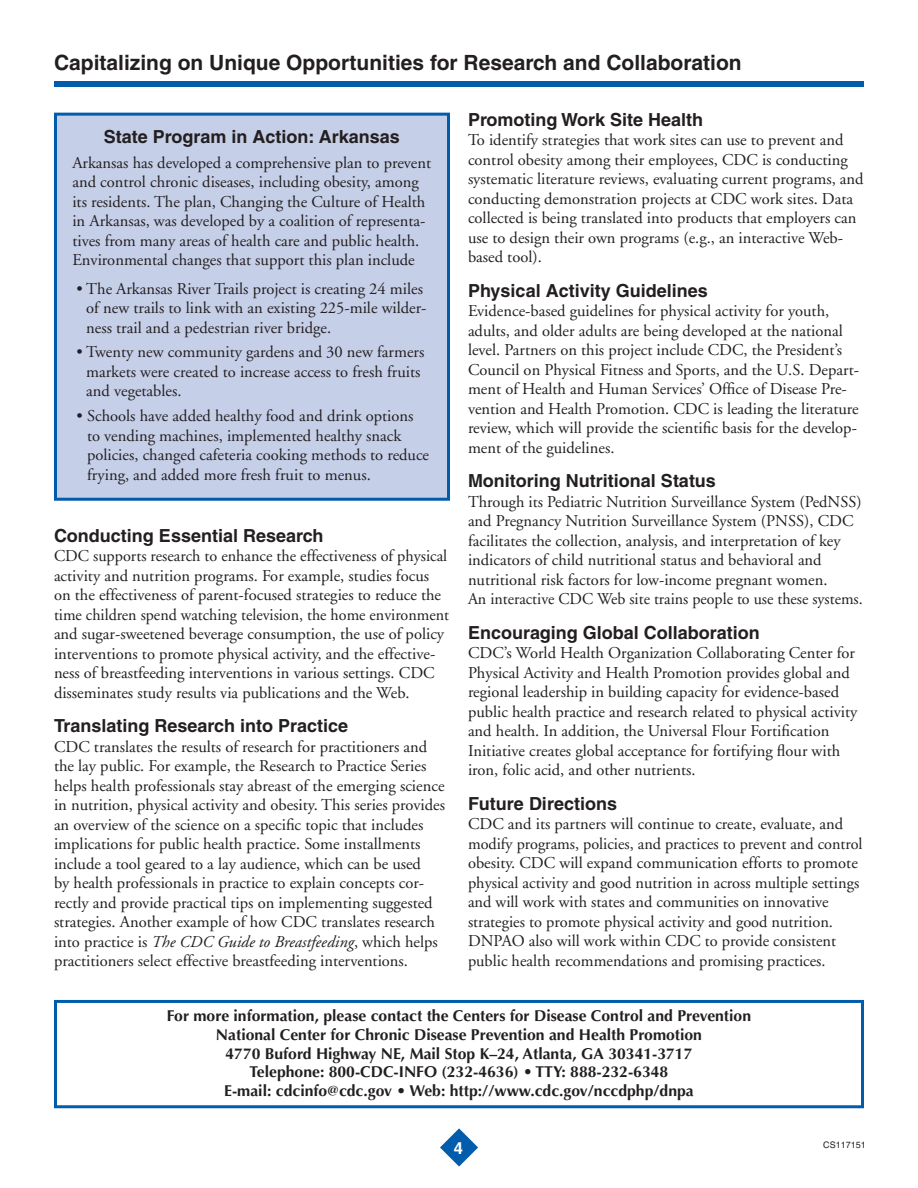
<style>
.page{position:relative;width:918px;height:1188px;background:#fff}
.page>*{position:absolute;margin:0;border:0;box-sizing:border-box;transform-origin:0 0}
.H1_Section_Title_Hea{font:700 21px "Helvetica";color:#231f20}
.H2_Section_Title_Hea{font:700 18px "Helvetica";color:#231f20}
.B1_Body_Copy{font:16.5px/19.5px "Adobe Garamond";color:#231f20}
.t1{font:700 16.5px "Helvetica";color:#fff}
.t2{font:700 15.75px/18.8px "Optima";color:#231f20;text-align:center}
.t3{font:9px "Helvetica";color:#231f20}
.s1{font-style:italic}
</style>
<div class="page">
<svg style="left:440px;top:1128px;width:38px;height:39px"></svg>
<div style="left:54px;top:1000px;width:810px;height:108px;border:3px solid #015dab"></div>
<div style="left:54px;top:81px;width:810px;height:6px;background:#015dab"></div>
<div style="left:56px;top:114px;width:392px;height:385px;background:#c6cfe8"></div>
<div style="left:54px;top:113px;width:396px;height:388px;border:3px solid #015dab"></div>
<p class="H1_Section_Title_Hea" style="left:54px;top:50px;width:689px">Capitalizing on Unique Opportunities for Research and Collaboration</p>
<p class="H2_Section_Title_Hea" style="left:468px;top:108px;width:237px">Promoting Work Site Health</p>
<p class="B1_Body_Copy" style="left:468px;top:131px;width:397px">To identify strategies that work sites can use to prevent and control obesity among their employees, CDC is conducting systematic literature reviews, evaluating current programs, and conducting demonstration projects at CDC work sites. Data collected is being translated into products that employers can use to design their own programs (e.g., an interactive Web&shy;based tool).</p>
<p class="H2_Section_Title_Hea" style="left:468px;top:279px;width:241px">Physical Activity Guidelines</p>
<p class="B1_Body_Copy" style="left:468px;top:302px;width:393px">Evidence-based guidelines for physical activity for youth, adults, and older adults are being developed at the national level. Partners on this project include CDC, the President’s Council on Physical Fitness and Sports, and the U.S. Depart&shy;ment of Health and Human Services’ Office of Disease Pre&shy;vention and Health Promotion. CDC is leading the literature review, which will provide the scientific basis for the develop&shy;ment of the guidelines.</p>
<p class="H2_Section_Title_Hea" style="left:468px;top:470px;width:250px">Monitoring Nutritional Status</p>
<p class="B1_Body_Copy" style="left:468px;top:492px;width:396px">Through its Pediatric Nutrition Surveillance System (PedNSS) and Pregnancy Nutrition Surveillance System (PNSS), CDC facilitates the collection, analysis, and interpretation of key indicators of child nutritional status and behavioral and nutritional risk factors for low-income pregnant women.<br>An interactive CDC Web site trains people to use these systems.</p>
<p class="H2_Section_Title_Hea" style="left:468px;top:621px;width:293px">Encouraging Global Collaboration</p>
<p class="B1_Body_Copy" style="left:468px;top:644px;width:391px">CDC’s World Health Organization Collaborating Center for Physical Activity and Health Promotion provides global and regional leadership in building capacity for evidence-based public health practice and research related to physical activity and health. In addition, the Universal Flour Fortification Initiative creates global acceptance for fortifying flour with iron, folic acid, and other nutrients.</p>
<p class="H2_Section_Title_Hea" style="left:468px;top:792px;width:151px">Future Directions</p>
<p class="B1_Body_Copy" style="left:468px;top:815px;width:396px">CDC and its partners will continue to create, evaluate, and modify programs, policies, and practices to prevent and control obesity. CDC will expand communication efforts to promote physical activity and good nutrition in across multiple settings and will work with states and communities on innovative strategies to promote physical activity and good nutrition.<br>DNPAO also will work within CDC to provide consistent public health recommendations and promising practices.</p>
<p class="t2" style="left:167px;top:1007px;width:586px">For more information, please contact the Centers for Disease Control and Prevention</p>
<p class="t2" style="left:216px;top:1025px;width:488px">National Center for Chronic Disease Prevention and Health Promotion</p>
<p class="t2" style="left:224px;top:1044px;width:471px">4770 Buford Highway NE, Mail Stop K–24, Atlanta, GA 30341-3717<br>Telephone: 800-CDC-INFO (232-4636) • TTY: 888-232-6348<br>E-mail: cdcinfo@cdc.gov • Web: http://www.cdc.gov/nccdphp/dnpa</p>
<p class="H2_Section_Title_Hea" style="left:104px;top:126px;width:297px">State Program in Action: Arkansas</p>
<p class="B1_Body_Copy" style="left:72px;top:153px;width:360px">Arkansas has developed a comprehensive plan to prevent and control chronic diseases, including obesity, among its residents. The plan, Changing the Culture of Health in Arkansas, was developed by a coalition of representa&shy;tives from many areas of health care and public health.<br>Environmental changes that support this plan include</p>
<p class="B1_Body_Copy" style="left:86px;top:279px;width:342px;text-indent:-10px">• The Arkansas River Trails project is creating 24 miles of new trails to link with an existing 225-mile wilder&shy;ness trail and a pedestrian river bridge.</p>
<p class="B1_Body_Copy" style="left:86px;top:343px;width:340px;text-indent:-10px">• Twenty new community gardens and 30 new farmers markets were created to increase access to fresh fruits and vegetables.</p>
<p class="B1_Body_Copy" style="left:87px;top:407px;width:344px;text-indent:-11px">• Schools have added healthy food and drink options to vending machines, implemented healthy snack policies, changed cafeteria cooking methods to reduce frying, and added more fresh fruit to menus.</p>
<p class="H2_Section_Title_Hea" style="left:54px;top:524px;width:271px">Conducting Essential Research</p>
<p class="B1_Body_Copy" style="left:54px;top:547px;width:397px">CDC supports research to enhance the effectiveness of physical activity and nutrition programs. For example, studies focus on the effectiveness of parent-focused strategies to reduce the time children spend watching television, the home environment and sugar-sweetened beverage consumption, the use of policy interventions to promote physical activity, and the effective&shy;ness of breastfeeding interventions in various settings. CDC disseminates study results via publications and the Web.</p>
<p class="H2_Section_Title_Hea" style="left:54px;top:715px;width:296px">Translating Research into Practice</p>
<p class="B1_Body_Copy" style="left:54px;top:737px;width:393px">CDC translates the results of research for practitioners and the lay public. For example, the Research to Practice Series helps health professionals stay abreast of the emerging science in nutrition, physical activity and obesity. This series provides an overview of the science on a specific topic that includes implications for public health practice. Some installments include a tool geared to a lay audience, which can be used<br>by health professionals in practice to explain concepts cor&shy;rectly and provide practical tips on implementing suggested strategies. Another example of how CDC translates research into practice is <span class="s1">The CDC Guide to Breastfeeding</span>, which helps practitioners select effective breastfeeding interventions.</p>
<p class="t1" style="left:454px;top:1138px;width:11px">4</p>
<p class="t3" style="left:823px;top:1139px;width:44px">CS117151</p>
</div>
